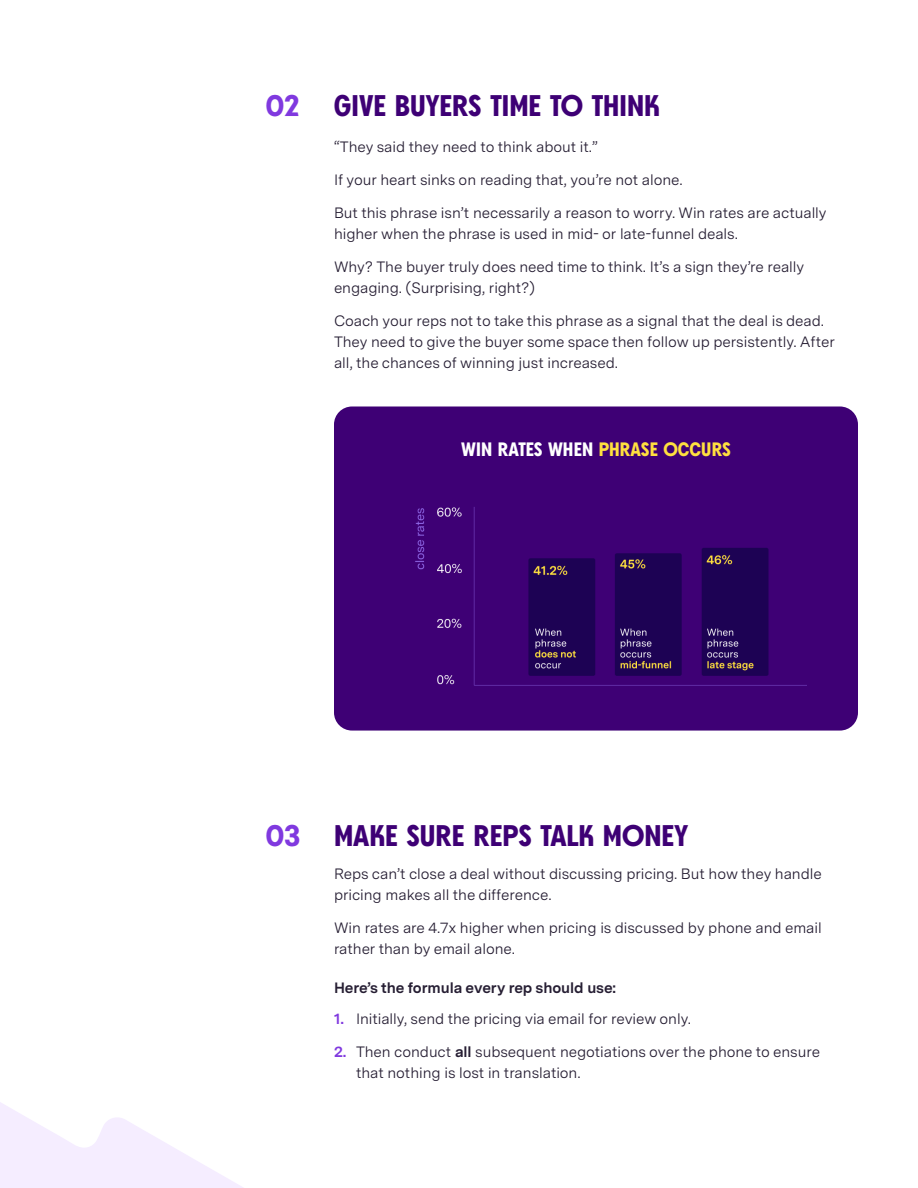
<style>
.page{position:relative;width:918px;height:1188px;background:#fff}
.page>*{position:absolute;margin:0;border:0;box-sizing:border-box;transform-origin:0 0}
.t1{font:700 30px "BN Axel Grotesk";color:#3e0075}
.t2{font:700 30px "BN Axel Grotesk";color:#8039df}
.t3{font:700 19.5px "BN Axel Grotesk";color:#fff}
.t4{font:15px/21px "Messina Sans";letter-spacing:-.005em;color:#261e33}
.t5{font:700 15px "Messina Sans";letter-spacing:-.005em;color:#261e33}
.t6{font:700 15px "Messina Sans";color:#8039df}
.s1{color:#ffe03f}
.s2{font-weight:700}
</style>
<div class="page">
<div style="left:334px;top:406px;width:524px;height:325px;background:#3e0075;border-radius:18px"></div>
<img style="left:415px;top:507px;width:392px;height:179px">
<svg style="left:0;top:1102px;width:244px;height:86px"></svg>
<h1 class="t2" style="left:266px;top:88px;width:36px">02</h1>
<h1 class="t1" style="left:334px;top:88px;width:327px">GIVE BUYERS TIME TO THINK</h1>
<p class="t4" style="left:334px;top:136px;width:265px">“They said they need to think about it.”</p>
<p class="t4" style="left:334px;top:169px;width:350px">If your heart sinks on reading that, you’re not alone.</p>
<p class="t4" style="left:334px;top:202px;width:494px">But this phrase isn’t necessarily a reason to worry. Win rates are actually higher when the phrase is used in mid- or late-funnel deals.</p>
<p class="t4" style="left:334px;top:256px;width:472px">Why? The buyer truly does need time to think. It’s a sign they’re really engaging. (Surprising, right?)</p>
<p class="t4" style="left:334px;top:310px;width:502px">Coach your reps not to take this phrase as a signal that the deal is dead.<br>They need to give the buyer some space then follow up persistently. After all, the chances of winning just increased.</p>
<h2 class="t3" style="left:461px;top:438px;width:271px">WIN RATES WHEN <span class="s1">PHRASE OCCURS</span></h2>
<h1 class="t2" style="left:266px;top:819px;width:37px">03</h1>
<h1 class="t1" style="left:334px;top:819px;width:356px">MAKE SURE REPS TALK MONEY</h1>
<p class="t4" style="left:334px;top:863px;width:489px">Reps can’t close a deal without discussing pricing. But how they handle pricing makes all the difference.</p>
<p class="t4" style="left:334px;top:917px;width:489px">Win rates are 4.7x higher when pricing is discussed by phone and email rather than by email alone.</p>
<p class="t5" style="left:334px;top:976px;width:284px">Here’s the formula every rep should use:</p>
<p class="t4" style="left:356px;top:1008px;width:336px">Initially, send the pricing via email for review only.</p>
<p class="t4" style="left:356px;top:1041px;width:466px">Then conduct <span class="s2">all</span> subsequent negotiations over the phone to ensure that nothing is lost in translation.</p>
<p class="t6" style="left:334px;top:1008px;width:12px">1.</p>
<p class="t6" style="left:334px;top:1041px;width:14px">2.</p>
</div>
